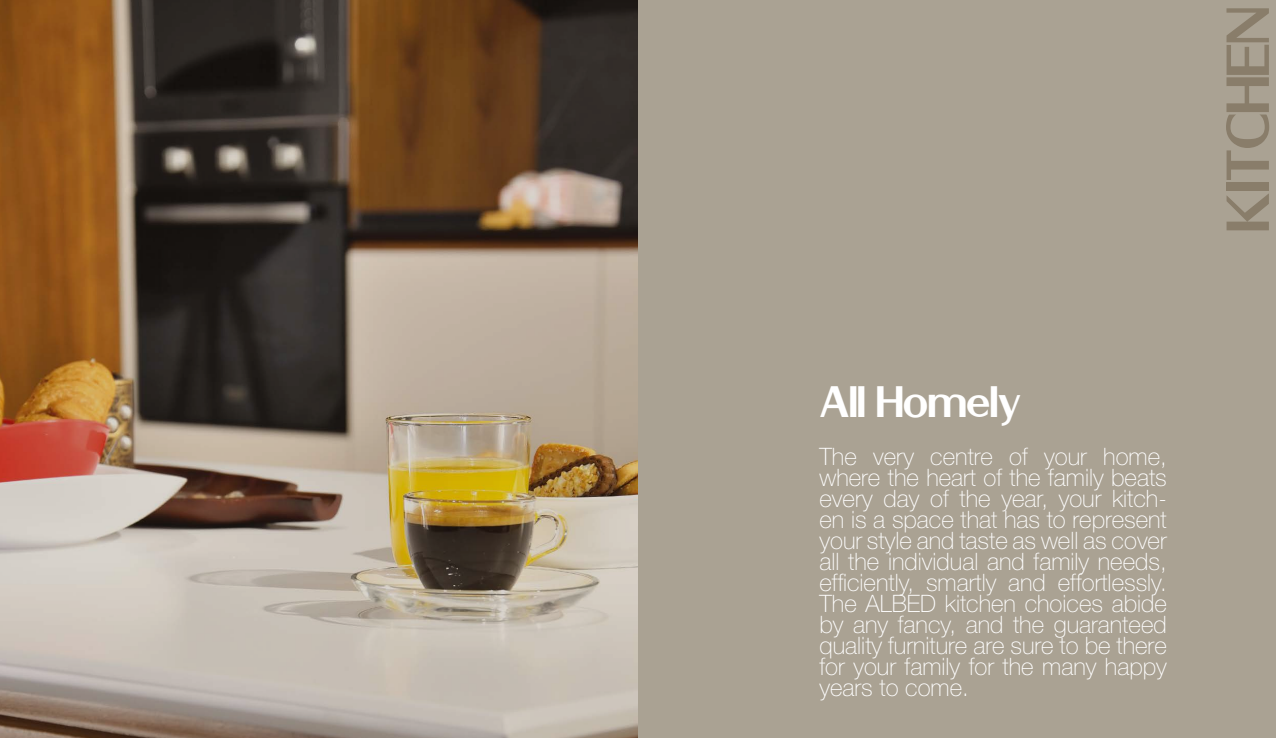
<style>
.page{position:relative;width:1276px;height:738px;background:#fff}
.page>*{position:absolute;margin:0;border:0;box-sizing:border-box;transform-origin:0 0}
.t1{font:700 60.5px "Berlina";color:#897d6a}
.t2{font:700 43.7px "Berlina";color:#fff}
.t3{font:100 24px/21px "Helvetica Neue LT Std";color:#fff;text-align:justify}
</style>
<div class="page">
<div style="left:638px;top:0;width:638px;height:737px;background:#aaa293"></div>
<svg style="left:0;top:0;width:638px;height:737px;background:#8c7763"></svg>
<h1 class="t1" style="left:1213px;top:231px;width:226px;rotate:-90deg">KITCHEN</h1>
<h2 class="t2" style="left:819px;top:377px;width:203px">All Homely</h2>
<p class="t3" style="left:819px;top:445px;width:349px">The very centre of your home, where the heart of the family beats every day of the year, your kitch&shy;en is a space that has to represent your style and taste as well as cover all the individual and family needs, efficiently, smartly and effortlessly.<br>The ALBED kitchen choices abide by any fancy, and the guaranteed quality furniture are sure to be there for your family for the many happy years to come.</p>
</div>
